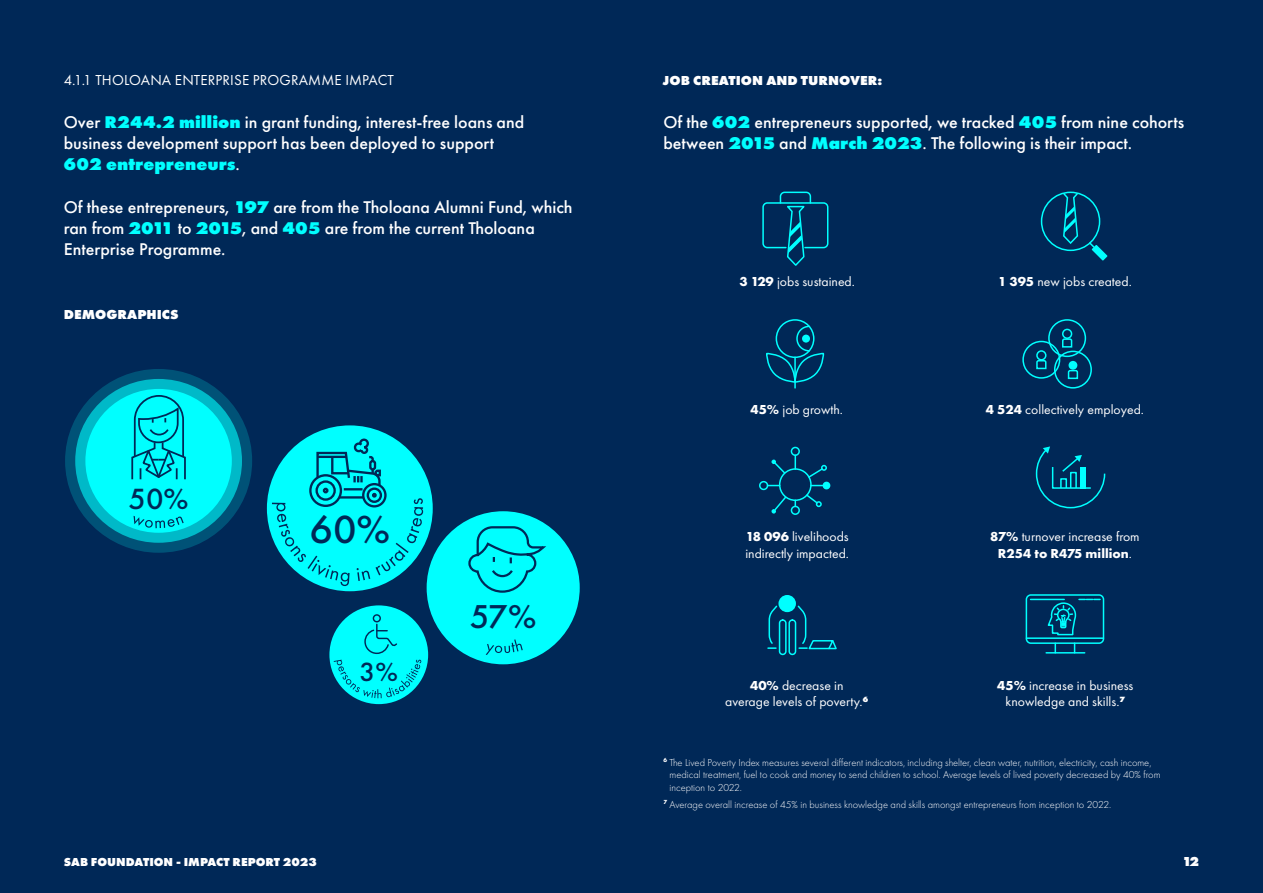
<style>
.page{position:relative;width:1263px;height:893px;background:#002857}
.page>*{position:absolute;margin:0;border:0;box-sizing:border-box;transform-origin:0 0}
.t1{font:500 40.8px "Futura PT";color:#002857}
.t2{font:500 34.35px "Futura PT";color:#002857}
.t3{font:500 30.3px "Futura PT";color:#002857}
.t4{font:500 27.3px "Futura PT";color:#002857}
.t5{font:500 17.7px/21.3px "Futura PT";color:#fff}
.Sub_Heading{font:15px "Futura PT";letter-spacing:.01em;color:#fff}
.t6{font:13.5px/16.2px "Futura PT";color:#fff;text-align:center}
.t7{font:800 13.5px "Futura PT";color:#fff}
.t8{font:800 12px "Futura PT";color:#fff}
.t9{font:300 10.5px/12.6px "Futura PT";color:#fff}
.s1{font-weight:800;color:#0ff}
.s2{font-weight:700}
</style>
<div class="page">
<div style="left:65px;top:369px;width:187px;height:184px;background:#005277;border-radius:50%"></div>
<div style="left:75px;top:379px;width:167px;height:164px;background:#00b9c8;border-radius:50%"></div>
<div style="left:85px;top:389px;width:147px;height:144px;background:#0ff;border-radius:50%"></div>
<svg style="left:130px;top:394px;width:57px;height:86px"></svg>
<svg style="left:134px;top:516px;width:50px;height:12px"></svg>
<div style="left:427px;top:511px;width:153px;height:153px;background:#0ff;border-radius:50%"></div>
<svg style="left:468px;top:525px;width:81px;height:68px"></svg>
<svg style="left:486px;top:639px;width:37px;height:16px"></svg>
<div style="left:329px;top:605px;width:99px;height:99px;background:#0ff;border-radius:50%"></div>
<div style="left:373px;top:614px;width:8px;height:8px;border:1px solid #002857;border-radius:50%"></div>
<svg style="left:334px;top:623px;width:87px;height:75px"></svg>
<div style="left:762px;top:202px;width:66px;height:46px;border:2px solid #0ff;border-radius:4px"></div>
<svg style="left:779px;top:191px;width:33px;height:75px"></svg>
<svg style="left:1062px;top:191px;width:17px;height:53px"></svg>
<div style="left:1041px;top:192px;width:59px;height:59px;border:2px solid #0ff;border-radius:50%"></div>
<svg style="left:1088px;top:241px;width:19px;height:20px"></svg>
<svg style="left:1035px;top:446px;width:71px;height:63px"></svg>
<div style="left:1048px;top:319px;width:38px;height:38px;border:2px solid #0ff;border-radius:50%"></div>
<svg style="left:1062px;top:338px;width:11px;height:10px"></svg>
<div style="left:1062px;top:329px;width:10px;height:10px;border:2px solid #0ff;border-radius:50%"></div>
<div style="left:1022px;top:341px;width:38px;height:38px;border:2px solid #0ff;border-radius:50%"></div>
<svg style="left:1036px;top:359px;width:11px;height:11px"></svg>
<div style="left:1036px;top:350px;width:10px;height:11px;border:2px solid #0ff;border-radius:50%"></div>
<div style="left:1054px;top:351px;width:38px;height:38px;border:2px solid #0ff;border-radius:50%"></div>
<svg style="left:1067px;top:369px;width:12px;height:11px"></svg>
<div style="left:1068px;top:361px;width:9px;height:9px;background:#0ff;border-radius:50%"></div>
<div style="left:778px;top:595px;width:18px;height:17px;background:#0ff;border-radius:50%"></div>
<div style="left:779px;top:619px;width:8px;height:36px;border:2px solid #0ff;border-radius:3px"></div>
<div style="left:788px;top:619px;width:8px;height:36px;border:2px solid #0ff;border-radius:3px"></div>
<svg style="left:768px;top:604px;width:11px;height:45px"></svg>
<svg style="left:796px;top:605px;width:41px;height:45px"></svg>
<hr style="left:794px;top:357px;width:2px;height:31px;background:#0ff">
<div style="left:776px;top:319px;width:38px;height:39px;border:2px solid #0ff;border-radius:50%"></div>
<svg style="left:766px;top:325px;width:59px;height:58px"></svg>
<div style="left:802px;top:335px;width:8px;height:8px;background:#0ff;border-radius:50%"></div>
<div style="left:779px;top:468px;width:33px;height:33px;border:2px solid #0ff;border-radius:50%"></div>
<div style="left:791px;top:447px;width:9px;height:9px;border:2px solid #0ff;border-radius:50%"></div>
<div style="left:759px;top:481px;width:9px;height:9px;border:2px solid #0ff;border-radius:50%"></div>
<div style="left:823px;top:482px;width:7px;height:7px;background:#0ff;border-radius:50%"></div>
<div style="left:791px;top:506px;width:9px;height:9px;border:2px solid #0ff;border-radius:50%"></div>
<svg style="left:771px;top:460px;width:16px;height:15px"></svg>
<svg style="left:794px;top:455px;width:2px;height:14px"></svg>
<svg style="left:807px;top:465px;width:20px;height:14px"></svg>
<svg style="left:805px;top:493px;width:17px;height:14px"></svg>
<svg style="left:811px;top:485px;width:12px;height:1px"></svg>
<svg style="left:794px;top:500px;width:2px;height:6px"></svg>
<svg style="left:767px;top:485px;width:13px;height:1px"></svg>
<svg style="left:771px;top:495px;width:17px;height:19px"></svg>
<div style="left:1026px;top:594px;width:78px;height:50px;border:2px solid #0ff;border-radius:4px"></div>
<svg style="left:1054px;top:643px;width:2px;height:9px"></svg>
<hr style="left:1046px;top:652px;width:39px;height:2px;background:#0ff">
<hr style="left:1030px;top:599px;width:34px;height:1px;background:#0ff">
<hr style="left:1026px;top:637px;width:77px;height:2px;background:#0ff">
<svg style="left:1046px;top:599px;width:54px;height:37px"></svg>
<div style="left:267px;top:425px;width:166px;height:166px;background:#0ff;border-radius:50%"></div>
<svg style="left:272px;top:437px;width:151px;height:149px"></svg>
<hr style="left:340px;top:496px;width:23px;height:3px;background:#002857">
<p class="Sub_Heading" style="left:64px;top:71px;width:332px">4.1.1 THOLOANA ENTERPRISE PROGRAMME IMPACT</p>
<p class="t5" style="left:64px;top:111px;width:462px">Over <span class="s1">R244.2 million</span> in grant funding, interest-free loans and business development support has been deployed to support<br><span class="s1">602 entrepreneurs</span>.</p>
<p class="t5" style="left:64px;top:196px;width:510px">Of these entrepreneurs, <span class="s1">197</span> are from the Tholoana Alumni Fund, which ran from <span class="s1">2011</span> to <span class="s1">2015</span>, and <span class="s1">405</span> are from the current Tholoana<br>Enterprise Programme.</p>
<p class="t7" style="left:64px;top:306px;width:116px">DEMOGRAPHICS</p>
<p class="t3" style="left:129px;top:480px;width:62px">50%</p>
<p class="t1" style="left:309px;top:505px;width:82px">60%</p>
<p class="t4" style="left:360px;top:655px;width:40px">3%</p>
<p class="t2" style="left:470px;top:596px;width:68px">57%</p>
<p class="t7" style="left:663px;top:72px;width:221px">JOB CREATION AND TURNOVER:</p>
<p class="t5" style="left:663px;top:111px;width:522px">Of the <span class="s1">602</span> entrepreneurs supported, we tracked <span class="s1">405</span> from nine cohorts between <span class="s1">2015</span> and <span class="s1">March 2023</span>. The following is their impact.</p>
<p class="t6" style="left:739px;top:274px;width:117px"><span class="s2">3 129</span> jobs sustained.</p>
<p class="t6" style="left:998px;top:274px;width:135px"><span class="s2">1 395</span> new jobs created.</p>
<p class="t6" style="left:750px;top:401px;width:94px"><span class="s2">45%</span> job growth.</p>
<p class="t6" style="left:986px;top:401px;width:160px"><span class="s2">4 524</span> collectively employed.</p>
<p class="t6" style="left:745px;top:529px;width:105px;text-align:left"><span class="s2">18 096</span> livelihoods indirectly impacted.</p>
<p class="t6" style="left:990px;top:529px;width:151px"><span class="s2">87%</span> turnover increase from<br><span class="s2">R254 to R475 million</span>.</p>
<p class="t6" style="left:725px;top:678px;width:145px"><span class="s2">40%</span> decrease in<br>average levels of poverty.<sup>6</sup></p>
<p class="t6" style="left:997px;top:678px;width:138px"><span class="s2">45%</span> increase in business knowledge and skills.<sup>7</sup></p>
<p class="t9" style="left:669px;top:756px;width:492px;text-indent:-6px"><sup>6</sup> The Lived Poverty Index measures several different indicators, including shelter, clean water, nutrition, electricity, cash income, medical treatment, fuel to cook and money to send children to school. Average levels of lived poverty decreased by 40% from inception to 2022.</p>
<p class="t9" style="left:663px;top:798px;width:449px"><sup>7</sup> Average overall increase of 45% in business knowledge and skills amongst entrepreneurs from inception to 2022.</p>
<p class="t8" style="left:64px;top:854px;width:255px">SAB FOUNDATION - IMPACT REPORT 2023</p>
<p class="t7" style="left:1182px;top:853px;width:19px">12</p>
</div>
